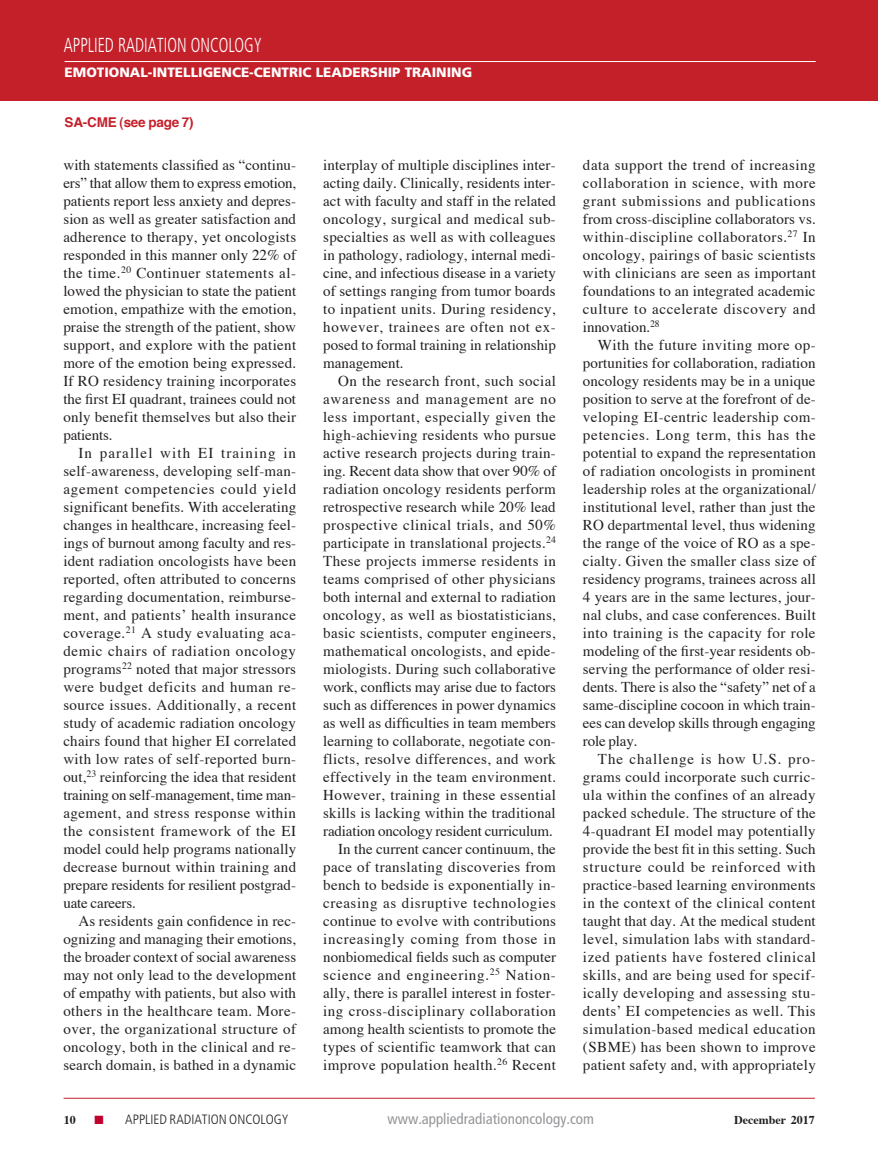
<style>
.page{position:relative;width:878px;height:1175px;background:#fff}
.page>*{position:absolute;margin:0;border:0;box-sizing:border-box;transform-origin:0 0}
.t1{font:300 condensed 20.25px "Frutiger";color:#fff;scale:.8 1}
.Article_body_copy{font:15px/18px "Times";letter-spacing:.01em;color:#231f20;text-align:justify}
.t2{font:condensed 15px "Frutiger";color:#939598}
.t3{font:900 13.5px "Frutiger";color:#fff}
.t4{font:300 condensed 13.5px "Frutiger";color:#231f20}
.t5{font:700 13.5px "Helvetica";letter-spacing:-.015em;color:#c4202a}
.t6{font:700 12px "Times";color:#231f20}
.s1{color:#c1022c}
</style>
<div class="page">
<div style="left:0;top:0;width:877px;height:101px;background:#c4202a"></div>
<hr style="left:877px;top:0;width:1px;height:101px;background:#c4202a">
<hr style="left:64px;top:1097px;width:750px;height:1px;background:#c4202a">
<hr style="left:64px;top:61px;width:751px;height:1px;background:#fff">
<h1 class="t1" style="left:64px;top:34px;width:249px">APPLIED RADIATION ONCOLOGY</h1>
<p class="t3" style="left:65px;top:64px;width:409px">EMOTIONAL-INTELLIGENCE-CENTRIC LEADERSHIP TRAINING</p>
<p class="t5" style="left:64px;top:113px;width:131px">SA-CME (see page 7)</p>
<p class="Article_body_copy" style="left:63px;top:154px;width:234px">with statements classified as “continu&shy;ers” that allow them to express emotion, patients report less anxiety and depres&shy;sion as well as greater satisfaction and adherence to therapy, yet oncologists responded in this manner only 22% of the time.<sup>20</sup> Continuer statements al&shy;lowed the physician to state the patient emotion, empathize with the emotion, praise the strength of the patient, show support, and explore with the patient more of the emotion being expressed.<br>If RO residency training incorporates the first EI quadrant, trainees could not only benefit themselves but also their patients.</p>
<p class="Article_body_copy" style="left:63px;top:442px;width:234px;text-indent:15px">In parallel with EI training in self-awareness, developing self-man&shy;agement competencies could yield significant benefits. With accelerating changes in healthcare, increasing feel&shy;ings of burnout among faculty and res&shy;ident radiation oncologists have been reported, often attributed to concerns regarding documentation, reimburse&shy;ment, and patients’ health insurance coverage.<sup>21</sup> A study evaluating aca&shy;demic chairs of radiation oncology programs<sup>22</sup> noted that major stressors were budget deficits and human re&shy;source issues. Additionally, a recent study of academic radiation oncology chairs found that higher EI correlated with low rates of self-reported burn&shy;out,<sup>23</sup> reinforcing the idea that resident training on self-management, time man&shy;agement, and stress response within the consistent framework of the EI model could help programs nationally decrease burnout within training and prepare residents for resilient postgrad&shy;uate careers.</p>
<p class="Article_body_copy" style="left:63px;top:910px;width:234px;text-indent:15px">As residents gain confidence in rec&shy;ognizing and managing their emotions, the broader context of social awareness may not only lead to the development of empathy with patients, but also with others in the healthcare team. More&shy;over, the organizational structure of oncology, both in the clinical and re&shy;search domain, is bathed in a dynamic</p>
<p class="Article_body_copy" style="left:323px;top:154px;width:234px">interplay of multiple disciplines inter&shy;acting daily. Clinically, residents inter&shy;act with faculty and staff in the related oncology, surgical and medical sub&shy;specialties as well as with colleagues in pathology, radiology, internal medi&shy;cine, and infectious disease in a variety of settings ranging from tumor boards to inpatient units. During residency, however, trainees are often not ex&shy;posed to formal training in relationship management.</p>
<p class="Article_body_copy" style="left:323px;top:370px;width:234px;text-indent:15px">On the research front, such social awareness and management are no less important, especially given the high-achieving residents who pursue active research projects during train&shy;ing. Recent data show that over 90% of radiation oncology residents perform retrospective research while 20% lead prospective clinical trials, and 50% participate in translational projects.<sup>24<br></sup>These projects immerse residents in teams comprised of other physicians both internal and external to radiation oncology, as well as biostatisticians, basic scientists, computer engineers, mathematical oncologists, and epide&shy;miologists. During such collaborative work, conflicts may arise due to factors such as differences in power dynamics as well as difficulties in team members learning to collaborate, negotiate con&shy;flicts, resolve differences, and work effectively in the team environment.<br>However, training in these essential skills is lacking within the traditional radiation oncology resident curriculum.</p>
<p class="Article_body_copy" style="left:323px;top:838px;width:234px;text-indent:15px">In the current cancer continuum, the pace of translating discoveries from bench to bedside is exponentially in&shy;creasing as disruptive technologies continue to evolve with contributions increasingly coming from those in nonbiomedical fields such as computer science and engineering.<sup>25</sup> Nation&shy;ally, there is parallel interest in foster&shy;ing cross-disciplinary collaboration among health scientists to promote the types of scientific teamwork that can improve population health.<sup>26</sup> Recent</p>
<p class="Article_body_copy" style="left:583px;top:154px;width:234px">data support the trend of increasing collaboration in science, with more grant submissions and publications from cross-discipline collaborators vs. within-discipline collaborators.<sup>27</sup> In oncology, pairings of basic scientists with clinicians are seen as important foundations to an integrated academic culture to accelerate discovery and innovation.<sup>28</sup></p>
<p class="Article_body_copy" style="left:583px;top:334px;width:234px;text-indent:15px">With the future inviting more op&shy;portunities for collaboration, radiation oncology residents may be in a unique position to serve at the forefront of de&shy;veloping EI-centric leadership com&shy;petencies. Long term, this has the potential to expand the representation of radiation oncologists in prominent leadership roles at the organizational/ institutional level, rather than just the RO departmental level, thus widening the range of the voice of RO as a spe&shy;cialty. Given the smaller class size of residency programs, trainees across all 4 years are in the same lectures, jour&shy;nal clubs, and case conferences. Built into training is the capacity for role modeling of the first-year residents ob&shy;serving the performance of older resi&shy;dents. There is also the “safety” net of a same-discipline cocoon in which train&shy;ees can develop skills through engaging role play.</p>
<p class="Article_body_copy" style="left:583px;top:748px;width:234px;text-indent:15px">The challenge is how U.S. pro&shy;grams could incorporate such curric&shy;ula within the confines of an already packed schedule. The structure of the 4-quadrant EI model may potentially provide the best fit in this setting. Such structure could be reinforced with practice-based learning environments in the context of the clinical content taught that day. At the medical student level, simulation labs with standard&shy;ized patients have fostered clinical skills, and are being used for specif&shy;ically developing and assessing stu&shy;dents’ EI competencies as well. This simulation-based medical education (SBME) has been shown to improve patient safety and, with appropriately</p>
<p class="t6" style="left:64px;top:1108px;width:13px">10</p>
<p class="t4" style="left:95px;top:1111px;width:195px"><span class="s1">■</span> APPLIED RADIATION ONCOLOGY</p>
<p class="t2" style="left:387px;top:1110px;width:208px">www.appliedradiationoncology.com</p>
<p class="t6" style="left:734px;top:1108px;width:82px">December 2017</p>
</div>
